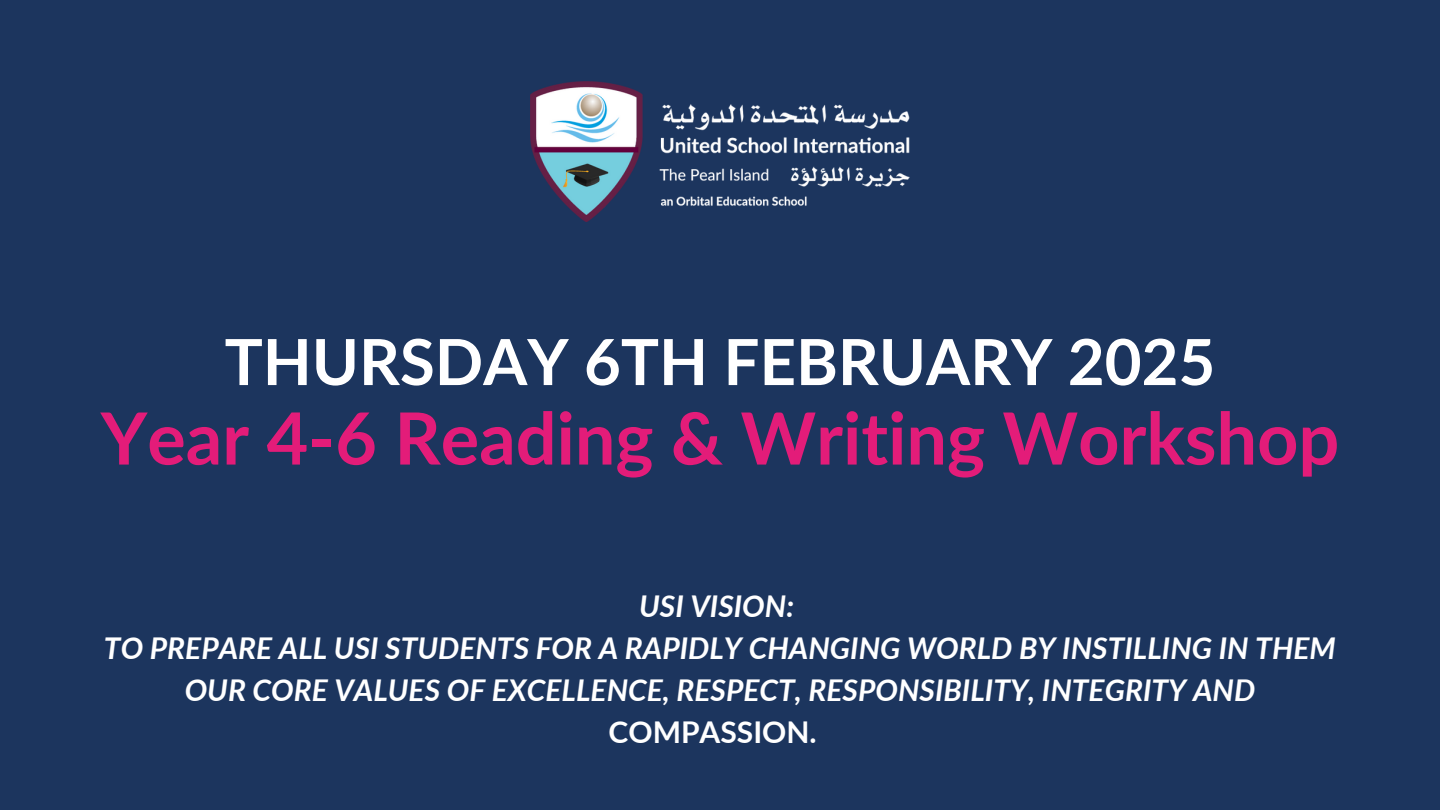
<style>
.page{position:relative;width:1440px;height:810px;background:#1c355e}
.page>*{position:absolute;margin:0;border:0;box-sizing:border-box;transform-origin:0 0}
.t1{font:700 72px "Lato";color:#e31c79}
.t2{font:700 63.6px "Lato";color:#fff}
.t3{font:italic 700 30px/42px "Lato";color:#fff;text-align:center}
.s1{font-style:normal}
</style>
<div class="page">
<img style="left:530px;top:81px;width:380px;height:141px">
<p class="t2" style="left:225px;top:322px;width:992px">THURSDAY 6TH FEBRUARY 2025</p>
<p class="t1" style="left:101px;top:394px;width:1240px">Year 4-6 Reading &amp; Writing Workshop</p>
<h1 class="t3" style="left:639px;top:585px;width:156px">USI VISION:</h1>
<p class="t3" style="left:104px;top:627px;width:1234px">TO PREPARE ALL USI STUDENTS FOR A RAPIDLY CHANGING WORLD BY INSTILLING IN THEM<br>OUR CORE VALUES OF EXCELLENCE, RESPECT, RESPONSIBILITY, INTEGRITY AND<br><span class="s1">COMPASSION.</span></p>
</div>
